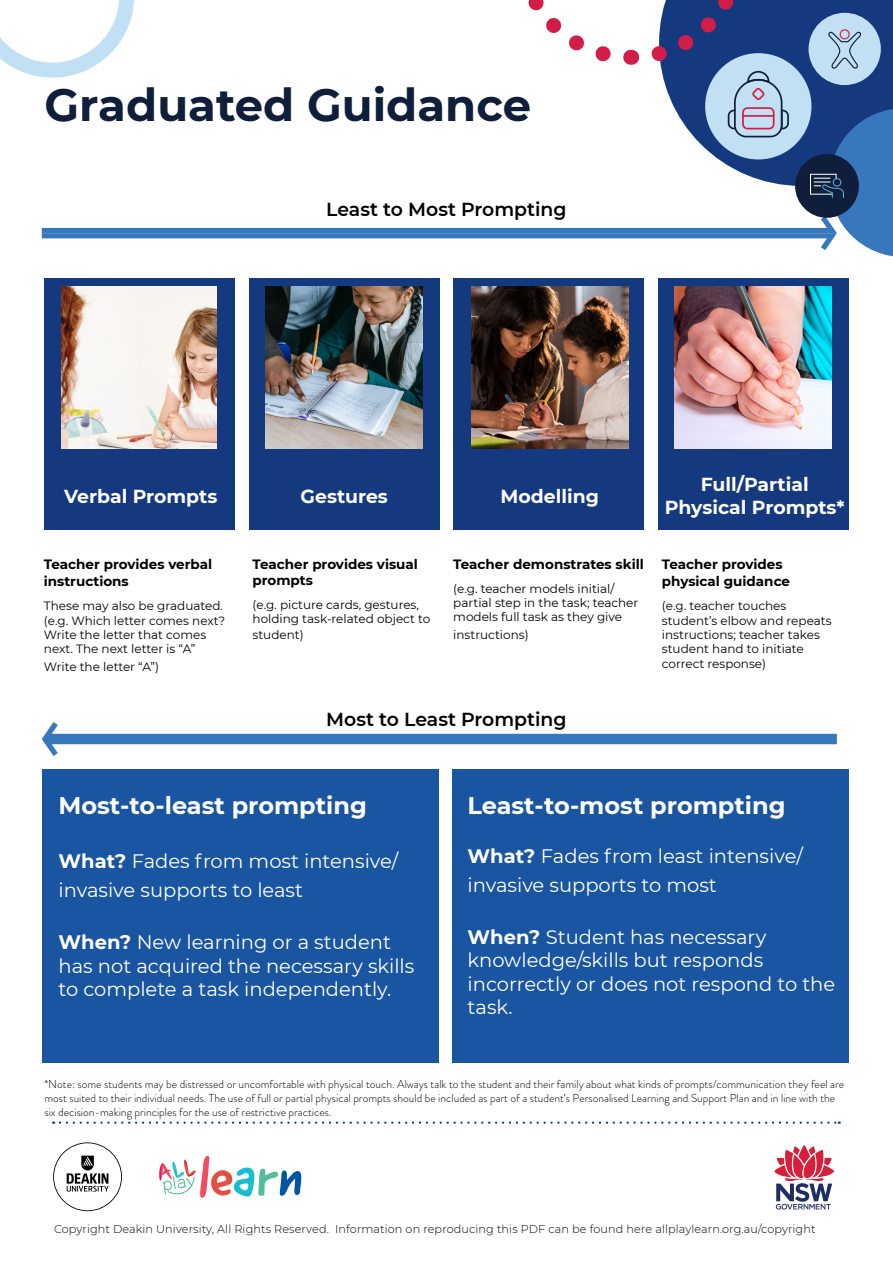
<style>
.page{position:relative;width:893px;height:1263px;background:#fff}
.page>*{position:absolute;margin:0;border:0;box-sizing:border-box;transform-origin:0 0}
.Cover_Heading{font:700 45px "Montserrat";color:#0e1e3b}
.t1{font:700 24px "Montserrat";color:#fff}
.t2{font:19.5px/23.4px "Montserrat";color:#fff}
.t3{font:700 18.75px/22.6px "Montserrat";color:#fff;text-align:center}
.t4{font:600 18.75px "Montserrat";color:#000}
.t5{font:700 13.5px/17.5px "Montserrat";color:#000}
.t6{font:12px/14.4px "Montserrat";color:#000}
.t7{font:300 11.55px/13.8px "Brandon Grotesque";color:#000}
.Body_2{font:300 11.25px "Montserrat";letter-spacing:.01em;color:#000}
.s1{font-weight:700}
.s2{font-family:"Minion Pro";font-weight:400}
</style>
<div class="page">
<div style="left:249px;top:279px;width:191px;height:251px;background:#15397f"></div>
<div style="left:453px;top:279px;width:191px;height:251px;background:#15397f"></div>
<div style="left:658px;top:279px;width:191px;height:251px;background:#15397f"></div>
<div style="left:44px;top:279px;width:191px;height:251px;background:#15397f"></div>
<img style="left:61px;top:286px;width:156px;height:162px">
<img style="left:266px;top:286px;width:157px;height:162px">
<img style="left:471px;top:286px;width:158px;height:162px">
<img style="left:675px;top:286px;width:157px;height:162px">
<div style="left:42px;top:769px;width:396px;height:293px;background:#1955a0"></div>
<div style="left:452px;top:769px;width:396px;height:293px;background:#1955a0"></div>
<svg style="left:42px;top:722px;width:795px;height:34px"></svg>
<svg style="left:53px;top:1142px;width:69px;height:69px"></svg>
<svg style="left:159px;top:1156px;width:143px;height:42px"></svg>
<svg style="left:60px;top:1121px;width:780px;height:3px"></svg>
<svg style="left:0;top:0;width:893px;height:257px"></svg>
<svg style="left:774px;top:1145px;width:60px;height:64px"></svg>
<h1 class="Cover_Heading" style="left:44px;top:73px;width:488px">Graduated Guidance</h1>
<h2 class="t4" style="left:326px;top:196px;width:242px">Least to Most Prompting</h2>
<h3 class="t3" style="left:64px;top:484px;width:155px">Verbal Prompts</h3>
<p class="t5" style="left:44px;top:554px;width:170px">Teacher provides verbal instructions</p>
<p class="t6" style="left:44px;top:598px;width:183px">These may also be graduated. (e.g. Which letter comes next?</p>
<p class="t6" style="left:44px;top:627px;width:164px">Write the letter that comes next. The next letter is “A”</p>
<p class="t6" style="left:44px;top:659px;width:117px">Write the letter “A”)</p>
<h3 class="t3" style="left:301px;top:484px;width:89px">Gestures</h3>
<p class="t5" style="left:252px;top:555px;width:167px;line-height:16.2px">Teacher provides visual prompts</p>
<p class="t6" style="left:252px;top:597px;width:179px">(e.g. picture cards, gestures, holding task-related object to</p>
<p class="t6" style="left:252px;top:628px;width:53px">student)</p>
<h3 class="t3" style="left:500px;top:484px;width:100px">Modelling</h3>
<p class="t5" style="left:453px;top:554px;width:192px">Teacher demonstrates skill</p>
<p class="t6" style="left:453px;top:581px;width:187px">(e.g. teacher models initial/ partial step in the task; teacher models full task as they give</p>
<p class="t6" style="left:453px;top:627px;width:77px">instructions)</p>
<h2 class="t4" style="left:326px;top:706px;width:242px">Most to Least Prompting</h2>
<h3 class="t3" style="left:665px;top:472px;width:182px">Full/Partial<br>Physical Prompts*</h3>
<p class="t5" style="left:662px;top:554px;width:130px">Teacher provides physical guidance</p>
<p class="t6" style="left:662px;top:598px;width:171px">(e.g. teacher touches student’s elbow and repeats instructions; teacher takes student hand to initiate correct response)</p>
<h3 class="t1" style="left:59px;top:788px;width:310px">Most-to-least prompting</h3>
<p class="t2" style="left:59px;top:846px;width:341px;line-height:28.8px"><span class="s1">What?</span> Fades from most intensive/ invasive supports to least</p>
<p class="t2" style="left:59px;top:930px;width:357px"><span class="s1">When?</span> New learning or a student has not acquired the necessary skills to complete a task independently.</p>
<h3 class="t1" style="left:468px;top:788px;width:320px">Least-to-most prompting</h3>
<p class="t2" style="left:468px;top:841px;width:337px;line-height:28.8px"><span class="s1">What?</span> Fades from least intensive/ invasive supports to most</p>
<p class="t2" style="left:468px;top:925px;width:369px"><span class="s1">When?</span> Student has necessary knowledge/skills but responds incorrectly or does not respond to the task.</p>
<p class="t7" style="left:44px;top:1077px;width:801px">*Note: some students may be distressed or uncomfortable with physical touch. Always talk to the student and their family about what kinds of prompts/communication they feel are most suited to their individual needs. The use of full or partial physical prompts should be included as part of a student<span class="s2">'</span>s Personalised Learning and Support Plan and in line with the six decision-making principles for the use of restrictive practices.</p>
<p class="Body_2" style="left:54px;top:1222px;width:763px">Copyright Deakin University, All Rights Reserved. Information on reproducing this PDF can be found here allplaylearn.org.au/copyright</p>
</div>
